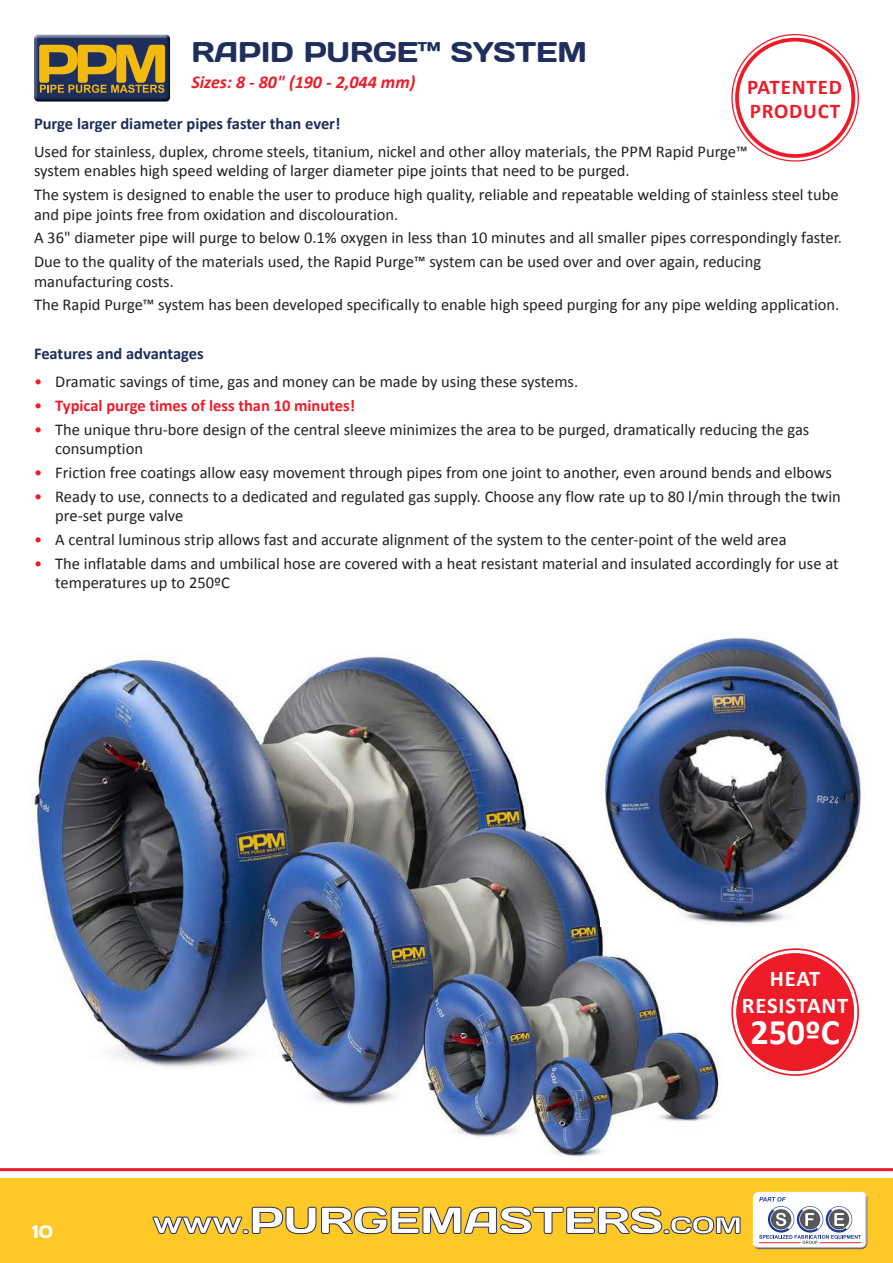
<style>
.page{position:relative;width:893px;height:1263px;background:#fff}
.page>*{position:absolute;margin:0;border:0;box-sizing:border-box;transform-origin:0 0}
.t1{font:700 36px "Calibri";color:#fff}
.t2{font:28.5px "Days One";color:#1e2f5e}
.t3{font:700 22.5px/27px "Calibri";letter-spacing:.04em;color:#fff;text-align:center}
.t4{font:700 21px/24px "Calibri";letter-spacing:.04em;color:#ee1c28}
.t5{font:italic 700 18px "Calibri";color:#ee1c28}
.t6{font:18px "Days One";color:#fff}
.t7{font:16.5px/19.5px "Calibri";color:#231f20}
.t8{font:700 16.5px "Calibri";color:#1e2f5e}
.t9{font:700 16.5px "Calibri";color:#ee1c28}
.s1{color:#ee1c28}
.s2{font-weight:400}
</style>
<div class="page">
<div style="left:0;top:1178px;width:893px;height:85px;background:#fec827"></div>
<hr style="left:0;top:1168px;width:893px;height:3px;background:#ee1c28">
<svg style="left:153px;top:1207px;width:587px;height:27px"></svg>
<div style="left:752px;top:1190px;width:116px;height:57px;background:#fff;opacity:.75"></div>
<div style="left:752px;top:1193px;width:116px;height:57px;background:#231f20;opacity:.75"></div>
<div style="left:735px;top:38px;width:120px;height:120px;border:4px solid #ee1c28;border-radius:50%"></div>
<div style="left:34px;top:34px;width:138px;height:71px;background:#231f20;opacity:.75"></div>
<img style="left:31px;top:655px;width:725px;height:502px">
<img style="left:600px;top:632px;width:264px;height:295px">
<div style="left:736px;top:953px;width:118px;height:118px;background:#ee1c28;border-radius:50%"></div>
<div style="left:736px;top:953px;width:118px;height:118px;border:5px solid #ee1c28;border-radius:50%"></div>
<h2 class="t2" style="left:191px;top:34px;width:397px">RAPID PURGE™ SYSTEM</h2>
<p class="t5" style="left:191px;top:70px;width:226px">Sizes: 8 - 80" (190 - 2,044 mm)</p>
<p class="t8" style="left:34px;top:113px;width:308px">Purge larger diameter pipes faster than ever!</p>
<p class="t7" style="left:34px;top:142px;width:715px">Used for stainless, duplex, chrome steels, titanium, nickel and other alloy materials, the PPM Rapid Purge™ system enables high speed welding of larger diameter pipe joints that need to be purged.</p>
<p class="t7" style="left:34px;top:185px;width:806px">The system is designed to enable the user to produce high quality, reliable and repeatable welding of stainless steel tube and pipe joints free from oxidation and discolouration.</p>
<p class="t7" style="left:34px;top:226px;width:809px;line-height:23.7px">A 36" diameter pipe will purge to below 0.1% oxygen in less than 10 minutes and all smaller pipes correspondingly faster.<br>Due to the quality of the materials used, the Rapid Purge™ system can be used over and over again, reducing</p>
<p class="t7" style="left:34px;top:269px;width:807px;line-height:23.7px">manufacturing costs.<br>The Rapid Purge™ system has been developed specifically to enable high speed purging for any pipe welding application.</p>
<p class="t4" style="left:747px;top:75px;width:96px">PATENTED<br>PRODUCT</p>
<p class="t8" style="left:34px;top:343px;width:171px">Features and advantages</p>
<p class="t7" style="left:34px;top:372px;width:546px"><span class="s1">•</span> Dramatic savings of time, gas and money can be made by using these systems.</p>
<p class="t9" style="left:34px;top:395px;width:323px"><span class="s2">•</span> Typical purge times of less than 10 minutes!</p>
<p class="t7" style="left:55px;top:420px;width:756px;text-indent:-21px"><span class="s1">•</span> The unique thru-bore design of the central sleeve minimizes the area to be purged, dramatically reducing the gas consumption</p>
<p class="t7" style="left:34px;top:463px;width:799px"><span class="s1">•</span> Friction free coatings allow easy movement through pipes from one joint to another, even around bends and elbows</p>
<p class="t7" style="left:55px;top:487px;width:787px;text-indent:-21px"><span class="s1">•</span> Ready to use, connects to a dedicated and regulated gas supply. Choose any flow rate up to 80 l/min through the twin pre-set purge valve</p>
<p class="t7" style="left:34px;top:530px;width:754px"><span class="s1">•</span> A central luminous strip allows fast and accurate alignment of the system to the center-point of the weld area</p>
<p class="t7" style="left:55px;top:554px;width:785px;text-indent:-21px"><span class="s1">•</span> The inflatable dams and umbilical hose are covered with a heat resistant material and insulated accordingly for use at temperatures up to 250ºC</p>
<p class="t6" style="left:32px;top:1220px;width:23px">10</p>
<h3 class="t3" style="left:742px;top:965px;width:108px">HEAT<br>RESISTANT</h3>
<h1 class="t1" style="left:750px;top:1009px;width:91px">250ºC</h1>
</div>
